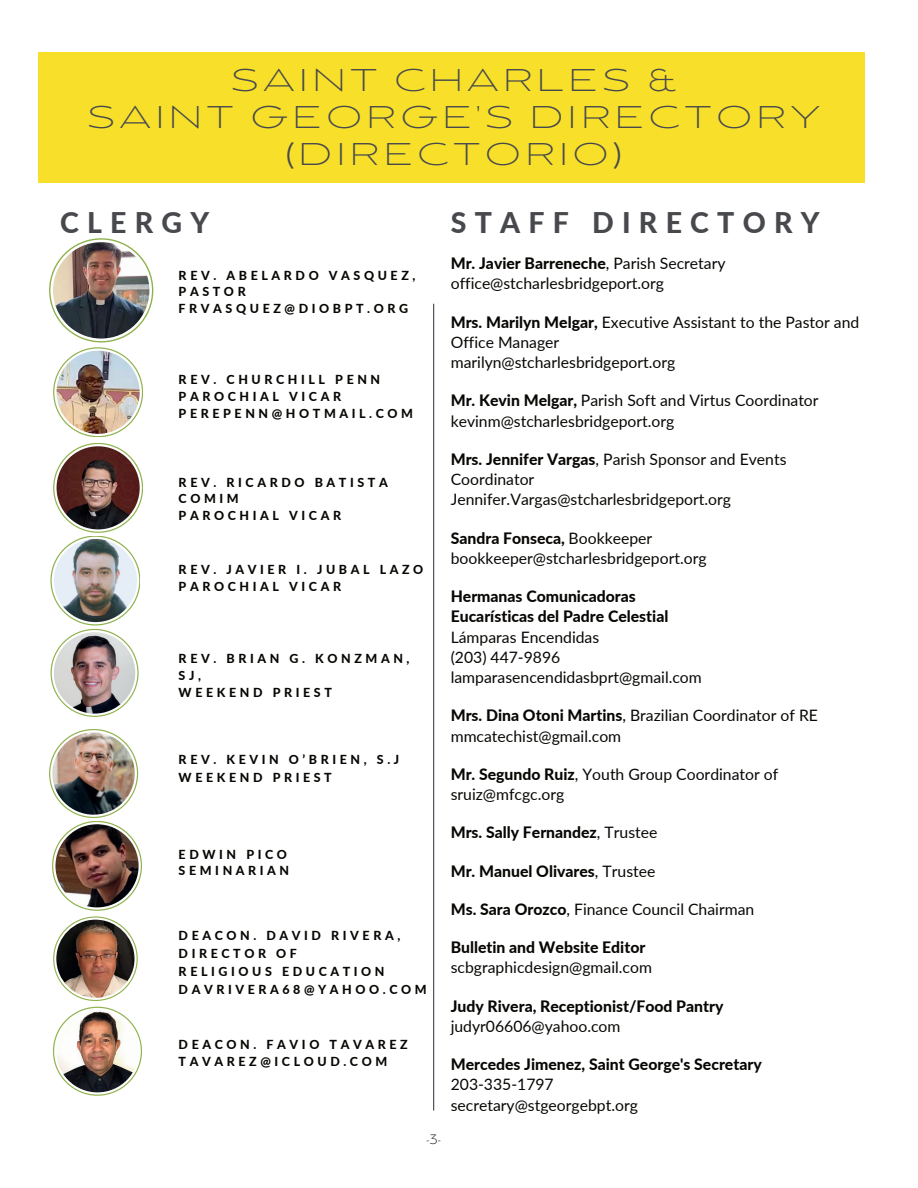
<style>
.page{position:relative;width:918px;height:1188px;background:#fff}
.page>*{position:absolute;margin:0;border:0;box-sizing:border-box;transform-origin:0 0}
.t1{font:200 expanded 31.35px/37.2px "Balgin";letter-spacing:.13em;color:#47494d;text-align:center}
.t2{font:800 28.5px "Lato";letter-spacing:.29em;color:#47494d}
.t3{font:15.75px/20.2px "Lato";color:#080704}
.t4{font:800 15.75px/20.2px "Lato";color:#080704}
.t5{font:200 13.5px "Balgin";color:#080704}
.t6{font:800 12.45px/16.6px "Lato";letter-spacing:.29em;color:#080704}
.s1{font-weight:800}
.s2{font-weight:400}
</style>
<div class="page">
<div style="left:38px;top:52px;width:827px;height:131px;background:#f8e02a"></div>
<svg style="left:49px;top:238px;width:104px;height:105px"></svg>
<svg style="left:50px;top:240px;width:102px;height:101px"></svg>
<img style="left:53px;top:242px;width:96px;height:97px;border-radius:50%">
<svg style="left:49px;top:729px;width:89px;height:89px"></svg>
<svg style="left:50px;top:730px;width:87px;height:87px"></svg>
<img style="left:52px;top:732px;width:83px;height:83px;border-radius:50%">
<svg style="left:53px;top:347px;width:90px;height:90px"></svg>
<svg style="left:54px;top:349px;width:88px;height:87px"></svg>
<img style="left:57px;top:351px;width:83px;height:83px;border-radius:50%">
<svg style="left:51px;top:629px;width:88px;height:88px"></svg>
<svg style="left:52px;top:630px;width:85px;height:86px"></svg>
<img style="left:54px;top:632px;width:81px;height:82px;border-radius:50%">
<svg style="left:53px;top:916px;width:85px;height:85px"></svg>
<svg style="left:54px;top:918px;width:83px;height:82px"></svg>
<img style="left:56px;top:920px;width:79px;height:78px;border-radius:50%">
<svg style="left:53px;top:1007px;width:89px;height:89px"></svg>
<svg style="left:54px;top:1008px;width:87px;height:87px"></svg>
<img style="left:56px;top:1010px;width:83px;height:82px;border-radius:50%">
<hr style="left:433px;top:304px;width:1px;height:806px;background:#3e454a">
<svg style="left:53px;top:443px;width:90px;height:90px"></svg>
<svg style="left:54px;top:444px;width:88px;height:88px"></svg>
<img style="left:57px;top:446px;width:83px;height:83px;border-radius:50%">
<svg style="left:52px;top:821px;width:90px;height:90px"></svg>
<svg style="left:53px;top:822px;width:88px;height:88px"></svg>
<img style="left:55px;top:824px;width:84px;height:83px;border-radius:50%">
<svg style="left:50px;top:536px;width:90px;height:90px"></svg>
<svg style="left:52px;top:537px;width:87px;height:87px"></svg>
<img style="left:54px;top:539px;width:83px;height:83px;border-radius:50%">
<h1 class="t1" style="left:87px;top:60px;width:734px">SAINT CHARLES &amp;<br>SAINT GEORGE'S DIRECTORY (DIRECTORIO)</h1>
<h2 class="t2" style="left:60px;top:201px;width:151px">CLERGY</h2>
<p class="t6" style="left:179px;top:266px;width:238px">REV. ABELARDO VASQUEZ,<br>PASTOR<br>FRVASQUEZ@DIOBPT.ORG</p>
<p class="t6" style="left:179px;top:371px;width:236px">REV. CHURCHILL PENN<br>PAROCHIAL VICAR<br>PEREPENN@HOTMAIL.COM</p>
<p class="t6" style="left:179px;top:473px;width:211px">REV. RICARDO BATISTA<br>COMIM<br>PAROCHIAL VICAR</p>
<p class="t6" style="left:179px;top:561px;width:246px">REV. JAVIER I. JUBAL LAZO<br>PAROCHIAL VICAR</p>
<p class="t6" style="left:179px;top:650px;width:232px">REV. BRIAN G. KONZMAN,<br>SJ,<br>WEEKEND PRIEST</p>
<p class="t6" style="left:179px;top:750px;width:222px;line-height:17.4px">REV. KEVIN O’BRIEN, S.J<br>WEEKEND PRIEST</p>
<p class="t6" style="left:179px;top:845px;width:112px">EDWIN PICO<br>SEMINARIAN</p>
<p class="t6" style="left:179px;top:925px;width:250px;line-height:18.3px">DEACON. DAVID RIVERA,<br>DIRECTOR OF<br>RELIGIOUS EDUCATION<br>DAVRIVERA68@YAHOO.COM</p>
<p class="t6" style="left:179px;top:1036px;width:231px">DEACON. FAVIO TAVAREZ<br>TAVAREZ@ICLOUD.COM</p>
<p class="t5" style="left:426px;top:1131px;width:17px">-3-</p>
<h2 class="t2" style="left:451px;top:201px;width:370px">STAFF DIRECTORY</h2>
<p class="t3" style="left:451px;top:253px;width:276px"><span class="s1">Mr. Javier Barreneche</span>, Parish Secretary office@stcharlesbridgeport.org</p>
<p class="t3" style="left:451px;top:311px;width:410px"><span class="s1">Mrs. Marilyn Melgar,</span> Executive Assistant to the Pastor and<br>Office Manager<br>marilyn@stcharlesbridgeport.org</p>
<p class="t3" style="left:451px;top:390px;width:369px"><span class="s1">Mr. Kevin Melgar,</span> Parish Soft and Virtus Coordinator kevinm@stcharlesbridgeport.org</p>
<p class="t3" style="left:451px;top:448px;width:337px"><span class="s1">Mrs. Jennifer Vargas</span>, Parish Sponsor and Events<br>Coordinator<br>Jennifer.Vargas@stcharlesbridgeport.org</p>
<p class="t3" style="left:451px;top:527px;width:257px"><span class="s1">Sandra Fonseca,</span> Bookkeeper bookkeeper@stcharlesbridgeport.org</p>
<p class="t4" style="left:451px;top:586px;width:219px">Hermanas Comunicadoras<br>Eucarísticas del Padre Celestial</p>
<p class="t3" style="left:451px;top:626px;width:253px">Lámparas Encendidas<br>(203) 447-9896 lamparasencendidasbprt@gmail.com</p>
<p class="t3" style="left:451px;top:705px;width:369px"><span class="s1">Mrs. Dina Otoni Martins</span>, Brazilian Coordinator of RE mmcatechist@gmail.com</p>
<p class="t3" style="left:451px;top:763px;width:329px"><span class="s1">Mr. Segundo Ruiz</span>, Youth Group Coordinator of sruiz@mfcgc.org</p>
<p class="t4" style="left:451px;top:822px;width:208px">Mrs. Sally Fernandez<span class="s2">, Trustee</span></p>
<p class="t4" style="left:451px;top:860px;width:206px">Mr. Manuel Olivares<span class="s2">, Trustee</span></p>
<p class="t3" style="left:451px;top:898px;width:305px"><span class="s1">Ms. Sara Orozco</span>, Finance Council Chairman</p>
<p class="t4" style="left:451px;top:937px;width:196px">Bulletin and Website Editor</p>
<p class="t3" style="left:451px;top:957px;width:203px">scbgraphicdesign@gmail.com</p>
<p class="t4" style="left:451px;top:995px;width:274px">Judy Rivera, Receptionist/Food Pantry</p>
<p class="t3" style="left:451px;top:1015px;width:171px">judyr06606@yahoo.com</p>
<p class="t4" style="left:451px;top:1054px;width:313px">Mercedes Jimenez, Saint George's Secretary</p>
<p class="t3" style="left:451px;top:1074px;width:189px">203-335-1797 secretary@stgeorgebpt.org</p>
</div>
